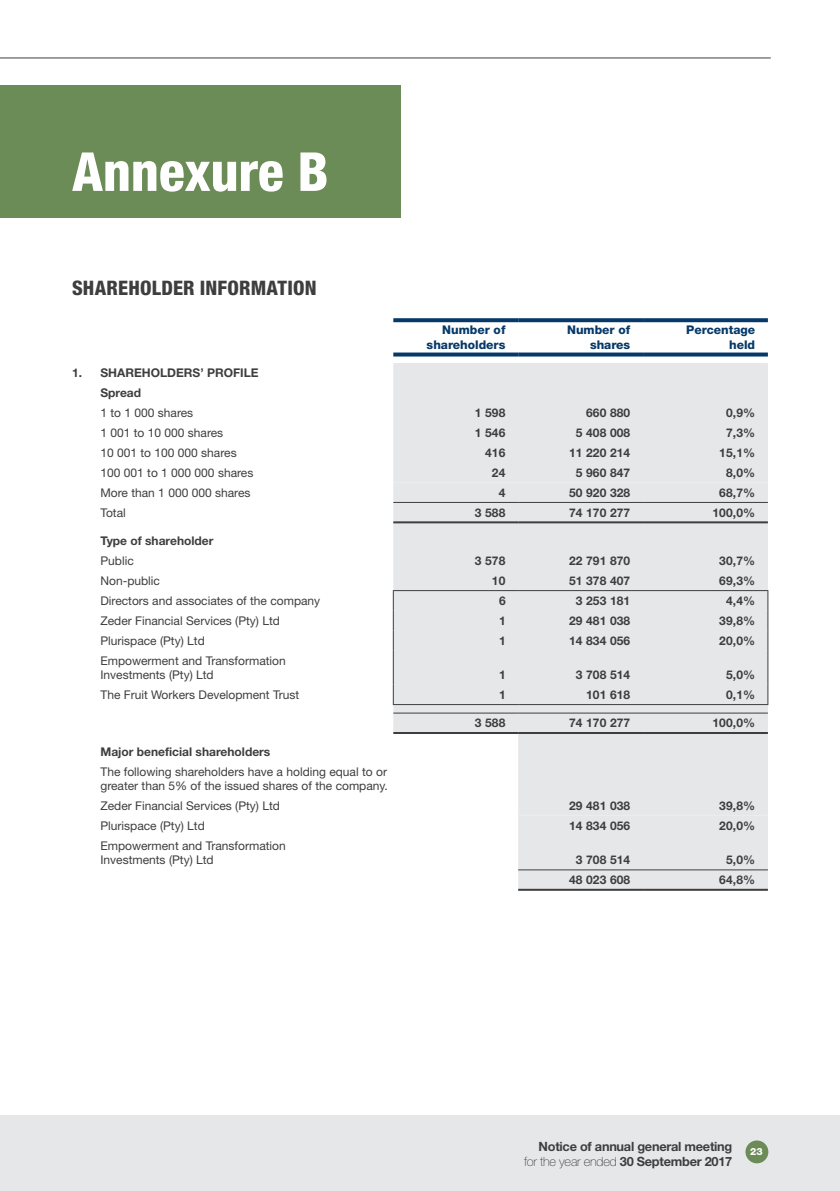
<style>
.page{position:relative;width:840px;height:1191px;background:#fff}
.page>*{position:absolute;margin:0;border:0;box-sizing:border-box;transform-origin:0 0}
.t1{font:800 condensed 53.8px "Helvetica Neue LT Std";color:#fff}
.t2{font:800 condensed 20px "Helvetica Neue LT Std";letter-spacing:.01em;color:#3e3e3f}
.t3{font:100 12.8px "Helvetica Neue LT Std";letter-spacing:-.02em;color:#3e3e3f}
.t4{font:700 12.8px "Helvetica Neue LT Std";letter-spacing:-.02em;color:#3e3e3f}
.t5{font:12px/14.4px "Helvetica Neue LT Std";color:#3e3e3f}
.t6{font:700 12px/20px "Helvetica Neue LT Std";letter-spacing:.01em;color:#3e3e3f}
.t7{font:800 12px/14.4px "Helvetica Neue LT Std";color:#063969;text-align:right}
.t8{font:800 10px "Helvetica Neue LT Std";color:#fff}
.s1{font-weight:700}
</style>
<div class="page">
<div style="left:0;top:1115px;width:839px;height:76px;background:#e6e7e9"></div>
<div style="left:745px;top:1140px;width:23px;height:23px;background:#6b8c57;border-radius:50%"></div>
<hr style="left:0;top:58px;width:770px;height:1px;background:#3e3e3f">
<div style="left:0;top:85px;width:400px;height:133px;background:#6b8c57"></div>
<div style="left:393px;top:363px;width:374px;height:119px;background:#e6e7e9"></div>
<svg style="left:393px;top:482px;width:374px;height:406px;background:#e8e9eb"></svg>
<hr style="left:393px;top:712px;width:125px;height:1px;background:#3e3e3f">
<hr style="left:518px;top:712px;width:124px;height:1px;background:#3e3e3f">
<hr style="left:642px;top:712px;width:125px;height:1px;background:#3e3e3f">
<hr style="left:393px;top:732px;width:125px;height:2px;background:#3e3e3f">
<hr style="left:518px;top:732px;width:124px;height:2px;background:#3e3e3f">
<hr style="left:642px;top:732px;width:125px;height:2px;background:#3e3e3f">
<hr style="left:392px;top:590px;width:126px;height:1px;background:#3e3e3f">
<hr style="left:518px;top:590px;width:124px;height:1px;background:#3e3e3f">
<hr style="left:642px;top:590px;width:126px;height:1px;background:#3e3e3f">
<svg style="left:392px;top:591px;width:1px;height:59px"></svg>
<svg style="left:767px;top:591px;width:1px;height:59px"></svg>
<hr style="left:392px;top:650px;width:1px;height:34px;background:#3e3e3f">
<hr style="left:767px;top:650px;width:1px;height:34px;background:#3e3e3f">
<svg style="left:392px;top:684px;width:1px;height:20px"></svg>
<svg style="left:767px;top:684px;width:1px;height:20px"></svg>
<hr style="left:392px;top:704px;width:126px;height:1px;background:#3e3e3f">
<hr style="left:518px;top:704px;width:124px;height:1px;background:#3e3e3f">
<hr style="left:642px;top:704px;width:126px;height:1px;background:#3e3e3f">
<hr style="left:518px;top:869px;width:124px;height:1px;background:#3e3e3f">
<hr style="left:642px;top:869px;width:125px;height:1px;background:#3e3e3f">
<hr style="left:518px;top:888px;width:124px;height:2px;background:#3e3e3f">
<hr style="left:642px;top:888px;width:125px;height:2px;background:#3e3e3f">
<hr style="left:393px;top:502px;width:125px;height:1px;background:#3e3e3f">
<hr style="left:518px;top:502px;width:124px;height:1px;background:#3e3e3f">
<hr style="left:642px;top:502px;width:125px;height:1px;background:#3e3e3f">
<hr style="left:393px;top:521px;width:125px;height:2px;background:#3e3e3f">
<hr style="left:518px;top:521px;width:124px;height:2px;background:#3e3e3f">
<hr style="left:642px;top:521px;width:125px;height:2px;background:#3e3e3f">
<svg style="left:393px;top:318px;width:125px;height:4px"></svg>
<svg style="left:518px;top:318px;width:124px;height:4px"></svg>
<svg style="left:642px;top:318px;width:125px;height:4px"></svg>
<svg style="left:393px;top:352px;width:125px;height:4px"></svg>
<svg style="left:518px;top:352px;width:124px;height:4px"></svg>
<svg style="left:642px;top:352px;width:125px;height:4px"></svg>
<h1 class="t1" style="left:72px;top:138px;width:258px">Annexure B</h1>
<h2 class="t2" style="left:72px;top:275px;width:246px">SHAREHOLDER INFORMATION</h2>
<p class="t7" style="left:426px;top:323px;width:80px">Number of shareholders</p>
<p class="t7" style="left:566px;top:323px;width:65px">Number of shares</p>
<p class="t7" style="left:685px;top:323px;width:70px">Percentage held</p>
<p class="t6" style="left:100px;top:363px;width:160px;text-indent:-28px">1. SHAREHOLDERS’ PROFILE<br>Spread</p>
<p class="t5" style="left:100px;top:405px;width:94px">1 to 1 000 shares</p>
<p class="t6" style="left:474px;top:402px;width:32px">1 598</p>
<p class="t6" style="left:586px;top:402px;width:46px">660 880</p>
<p class="t6" style="left:725px;top:402px;width:31px">0,9%</p>
<p class="t5" style="left:100px;top:425px;width:124px">1 001 to 10 000 shares</p>
<p class="t6" style="left:474px;top:422px;width:32px">1 546</p>
<p class="t6" style="left:575px;top:422px;width:56px">5 408 008</p>
<p class="t6" style="left:725px;top:422px;width:31px">7,3%</p>
<p class="t5" style="left:100px;top:445px;width:138px">10 001 to 100 000 shares</p>
<p class="t6" style="left:485px;top:442px;width:22px">416</p>
<p class="t6" style="left:568px;top:442px;width:63px">11 220 214</p>
<p class="t6" style="left:719px;top:442px;width:37px">15,1%</p>
<p class="t5" style="left:100px;top:465px;width:154px">100 001 to 1 000 000 shares</p>
<p class="t6" style="left:491px;top:462px;width:15px">24</p>
<p class="t6" style="left:575px;top:462px;width:56px">5 960 847</p>
<p class="t6" style="left:725px;top:462px;width:31px">8,0%</p>
<p class="t5" style="left:100px;top:485px;width:151px">More than 1 000 000 shares</p>
<p class="t6" style="left:498px;top:482px;width:8px">4</p>
<p class="t6" style="left:568px;top:482px;width:63px">50 920 328</p>
<p class="t6" style="left:719px;top:482px;width:37px">68,7%</p>
<p class="t5" style="left:100px;top:505px;width:27px">Total</p>
<p class="t6" style="left:474px;top:502px;width:32px">3 588</p>
<p class="t6" style="left:568px;top:502px;width:63px">74 170 277</p>
<p class="t6" style="left:712px;top:502px;width:44px">100,0%</p>
<p class="t6" style="left:100px;top:530px;width:114px">Type of shareholder</p>
<p class="t5" style="left:100px;top:553px;width:35px">Public</p>
<p class="t6" style="left:474px;top:550px;width:32px">3 578</p>
<p class="t6" style="left:568px;top:550px;width:63px">22 791 870</p>
<p class="t6" style="left:719px;top:550px;width:37px">30,7%</p>
<p class="t5" style="left:100px;top:573px;width:61px">Non-public</p>
<p class="t6" style="left:491px;top:570px;width:15px">10</p>
<p class="t6" style="left:568px;top:570px;width:63px">51 378 407</p>
<p class="t6" style="left:719px;top:570px;width:37px">69,3%</p>
<p class="t5" style="left:100px;top:593px;width:221px">Directors and associates of the company</p>
<p class="t6" style="left:499px;top:590px;width:8px">6</p>
<p class="t6" style="left:575px;top:590px;width:56px">3 253 181</p>
<p class="t6" style="left:725px;top:590px;width:31px">4,4%</p>
<p class="t5" style="left:100px;top:613px;width:181px">Zeder Financial Services (Pty) Ltd</p>
<p class="t6" style="left:499px;top:610px;width:8px">1</p>
<p class="t6" style="left:568px;top:610px;width:63px">29 481 038</p>
<p class="t6" style="left:719px;top:610px;width:37px">39,8%</p>
<p class="t5" style="left:100px;top:633px;width:106px">Plurispace (Pty) Ltd</p>
<p class="t6" style="left:499px;top:630px;width:8px">1</p>
<p class="t6" style="left:568px;top:630px;width:63px">14 834 056</p>
<p class="t6" style="left:719px;top:630px;width:37px">20,0%</p>
<p class="t5" style="left:100px;top:653px;width:187px">Empowerment and Transformation<br>Investments (Pty) Ltd</p>
<p class="t6" style="left:499px;top:664px;width:8px">1</p>
<p class="t6" style="left:575px;top:664px;width:56px">3 708 514</p>
<p class="t6" style="left:725px;top:664px;width:31px">5,0%</p>
<p class="t5" style="left:100px;top:687px;width:200px">The Fruit Workers Development Trust</p>
<p class="t6" style="left:499px;top:684px;width:8px">1</p>
<p class="t6" style="left:586px;top:684px;width:46px">101 618</p>
<p class="t6" style="left:725px;top:684px;width:31px">0,1%</p>
<p class="t6" style="left:474px;top:713px;width:32px">3 588</p>
<p class="t6" style="left:568px;top:713px;width:63px">74 170 277</p>
<p class="t6" style="left:712px;top:713px;width:44px">100,0%</p>
<p class="t6" style="left:100px;top:741px;width:171px">Major beneficial shareholders</p>
<p class="t5" style="left:100px;top:764px;width:289px">The following shareholders have a holding equal to or greater than 5% of the issued shares of the company.</p>
<p class="t5" style="left:100px;top:798px;width:181px">Zeder Financial Services (Pty) Ltd</p>
<p class="t6" style="left:568px;top:795px;width:63px">29 481 038</p>
<p class="t6" style="left:719px;top:795px;width:37px">39,8%</p>
<p class="t5" style="left:100px;top:818px;width:106px">Plurispace (Pty) Ltd</p>
<p class="t6" style="left:568px;top:815px;width:63px">14 834 056</p>
<p class="t6" style="left:719px;top:815px;width:37px">20,0%</p>
<p class="t5" style="left:100px;top:838px;width:187px">Empowerment and Transformation<br>Investments (Pty) Ltd</p>
<p class="t6" style="left:575px;top:849px;width:56px">3 708 514</p>
<p class="t6" style="left:725px;top:849px;width:31px">5,0%</p>
<p class="t6" style="left:568px;top:869px;width:63px">48 023 608</p>
<p class="t6" style="left:719px;top:869px;width:37px">64,8%</p>
<p class="t4" style="left:538px;top:1138px;width:195px">Notice of annual general meeting</p>
<p class="t8" style="left:749px;top:1146px;width:14px">23</p>
<p class="t3" style="left:524px;top:1154px;width:210px">for the year ended <span class="s1">30 September 2017</span></p>
</div>
